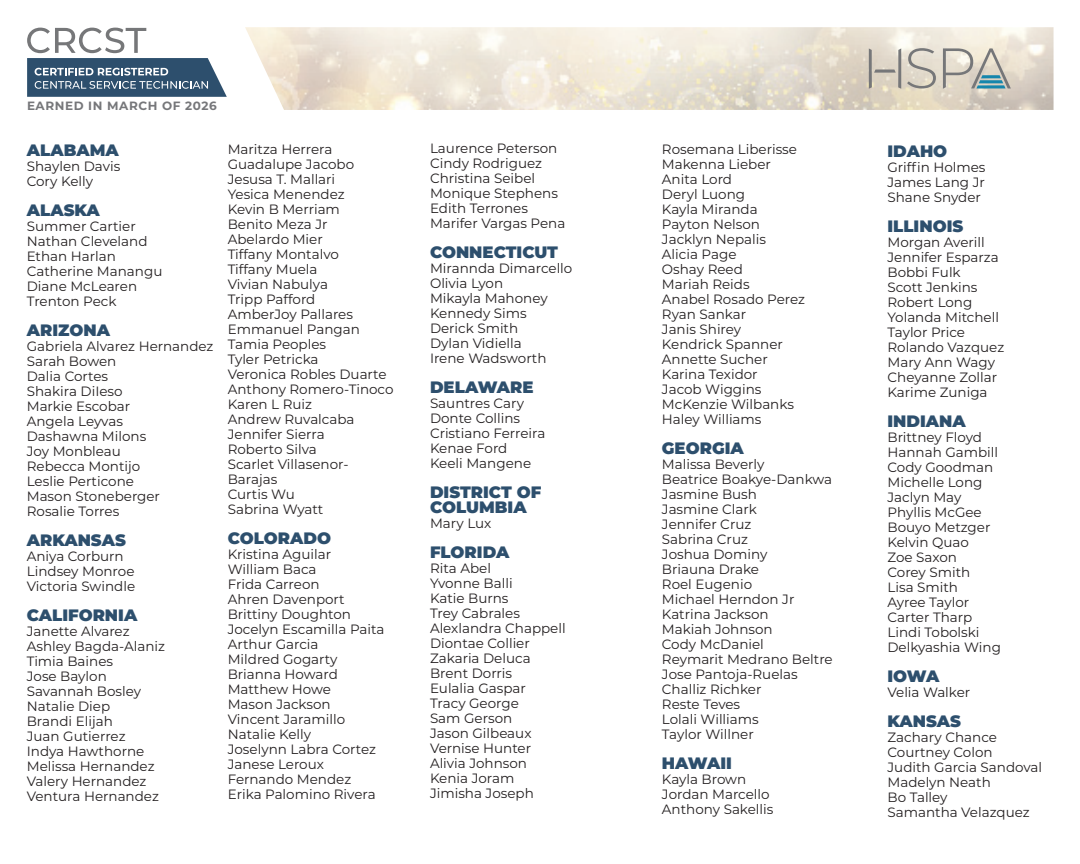
<style>
.page{position:relative;width:1080px;height:864px;background:#fff}
.page>*{position:absolute;margin:0;border:0;box-sizing:border-box;transform-origin:0 0}
.t1{font:900 16.5px/15px "Montserrat";color:#2d4f6d}
.t2{font:13.5px/15px "Montserrat";color:#231f20}
.t3{font:700 12px "Montserrat";letter-spacing:.05em;color:#76777a}
</style>
<div class="page">
<svg style="left:27px;top:28px;width:200px;height:69px"></svg>
<img style="left:245px;top:27px;width:809px;height:83px">
<svg style="left:869px;top:48px;width:32px;height:41px"></svg>
<svg style="left:907px;top:48px;width:29px;height:41px"></svg>
<svg style="left:943px;top:48px;width:68px;height:41px;background:#c1c3bb"></svg>
<p class="t3" style="left:27px;top:97px;width:191px">EARNED IN MARCH OF 2026</p>
<p class="t1" style="left:27px;top:141px;width:94px">ALABAMA</p>
<p class="t2" style="left:27px;top:158px;width:95px">Shaylen Davis<br>Cory Kelly</p>
<p class="t1" style="left:27px;top:201px;width:75px">ALASKA</p>
<p class="t2" style="left:27px;top:218px;width:137px">Summer Cartier<br>Nathan Cleveland<br>Ethan Harlan<br>Catherine Manangu<br>Diane McLearen<br>Trenton Peck</p>
<p class="t1" style="left:27px;top:321px;width:85px">ARIZONA</p>
<p class="t2" style="left:27px;top:338px;width:188px">Gabriela Alvarez Hernandez<br>Sarah Bowen<br>Dalia Cortes<br>Shakira DiIeso<br>Markie Escobar<br>Angela Leyvas<br>Dashawna Milons<br>Joy Monbleau<br>Rebecca Montijo<br>Leslie Perticone<br>Mason Stoneberger<br>Rosalie Torres</p>
<p class="t1" style="left:27px;top:531px;width:101px">ARKANSAS</p>
<p class="t2" style="left:27px;top:548px;width:110px">Aniya Corburn<br>Lindsey Monroe<br>Victoria Swindle</p>
<p class="t1" style="left:27px;top:606px;width:112px">CALIFORNIA</p>
<p class="t2" style="left:27px;top:623px;width:140px">Janette Alvarez<br>Ashley Bagda-Alaniz<br>Timia Baines<br>Jose Baylon<br>Savannah Bosley<br>Natalie Diep<br>Brandi Elijah<br>Juan Gutierrez<br>Indya Hawthorne<br>Melissa Hernandez<br>Valery Hernandez<br>Ventura Hernandez</p>
<p class="t2" style="left:228px;top:141px;width:167px">Maritza Herrera<br>Guadalupe Jacobo<br>Jesusa T. Mallari<br>Yesica Menendez<br>Kevin B Merriam<br>Benito Meza Jr<br>Abelardo Mier<br>Tiffany Montalvo<br>Tiffany Muela<br>Vivian Nabulya<br>Tripp Pafford<br>AmberJoy Pallares<br>Emmanuel Pangan<br>Tamia Peoples<br>Tyler Petricka<br>Veronica Robles Duarte<br>Anthony Romero-Tinoco<br>Karen L Ruiz<br>Andrew Ruvalcaba<br>Jennifer Sierra<br>Roberto Silva<br>Scarlet Villasenor-<br>Barajas<br>Curtis Wu<br>Sabrina Wyatt</p>
<p class="t1" style="left:228px;top:529px;width:105px">COLORADO</p>
<p class="t2" style="left:228px;top:546px;width:158px">Kristina Aguilar<br>William Baca<br>Frida Carreon<br>Ahren Davenport<br>Brittiny Doughton<br>Jocelyn Escamilla Paita<br>Arthur Garcia<br>Mildred Gogarty<br>Brianna Howard<br>Matthew Howe<br>Mason Jackson<br>Vincent Jaramillo<br>Natalie Kelly<br>Joselynn Labra Cortez<br>Janese Leroux<br>Fernando Mendez<br>Erika Palomino Rivera</p>
<p class="t2" style="left:430px;top:140px;width:137px">Laurence Peterson<br>Cindy Rodriguez<br>Christina Seibel<br>Monique Stephens<br>Edith Terrones<br>Marifer Vargas Pena</p>
<p class="t1" style="left:430px;top:243px;width:130px">CONNECTICUT</p>
<p class="t2" style="left:430px;top:260px;width:144px">Mirannda Dimarcello<br>Olivia Lyon<br>Mikayla Mahoney<br>Kennedy Sims<br>Derick Smith<br>Dylan Vidiella<br>Irene Wadsworth</p>
<p class="t1" style="left:430px;top:378px;width:105px">DELAWARE</p>
<p class="t2" style="left:430px;top:395px;width:117px">Sauntres Cary<br>Donte Collins<br>Cristiano Ferreira<br>Kenae Ford<br>Keeli Mangene</p>
<p class="t1" style="left:430px;top:483px;width:113px">DISTRICT OF<br>COLUMBIA</p>
<p class="t2" style="left:430px;top:515px;width:63px">Mary Lux</p>
<p class="t1" style="left:430px;top:543px;width:81px">FLORIDA</p>
<p class="t2" style="left:430px;top:560px;width:137px">Rita Abel<br>Yvonne Balli<br>Katie Burns<br>Trey Cabrales<br>Alexlandra Chappell<br>Diontae Collier<br>Zakaria Deluca<br>Brent Dorris<br>Eulalia Gaspar<br>Tracy George<br>Sam Gerson<br>Jason Gilbeaux<br>Vernise Hunter<br>Alivia Johnson<br>Kenia Joram<br>Jimisha Joseph</p>
<p class="t2" style="left:662px;top:141px;width:145px">Rosemana Liberisse<br>Makenna Lieber<br>Anita Lord<br>Deryl Luong<br>Kayla Miranda<br>Payton Nelson<br>Jacklyn Nepalis<br>Alicia Page<br>Oshay Reed<br>Mariah Reids<br>Anabel Rosado Perez<br>Ryan Sankar<br>Janis Shirey<br>Kendrick Spanner<br>Annette Sucher<br>Karina Texidor<br>Jacob Wiggins<br>McKenzie Wilbanks<br>Haley Williams</p>
<p class="t1" style="left:662px;top:440px;width:83px">GEORGIA</p>
<p class="t2" style="left:662px;top:456px;width:172px">Malissa Beverly<br>Beatrice Boakye-Dankwa<br>Jasmine Bush<br>Jasmine Clark<br>Jennifer Cruz<br>Sabrina Cruz<br>Joshua Dominy<br>Briauna Drake<br>Roel Eugenio<br>Michael Herndon Jr<br>Katrina Jackson<br>Makiah Johnson<br>Cody McDaniel<br>Reymarit Medrano Beltre<br>Jose Pantoja-Ruelas<br>Challiz Richker<br>Reste Teves<br>Lolali Williams<br>Taylor Willner</p>
<p class="t1" style="left:662px;top:755px;width:71px">HAWAII</p>
<p class="t2" style="left:662px;top:771px;width:113px">Kayla Brown<br>Jordan Marcello<br>Anthony Sakellis</p>
<p class="t1" style="left:888px;top:142px;width:61px">IDAHO</p>
<p class="t2" style="left:888px;top:159px;width:100px;text-align:justify">Griffin Holmes James Lang Jr Shane Snyder</p>
<p class="t1" style="left:888px;top:217px;width:77px">ILLINOIS</p>
<p class="t2" style="left:888px;top:234px;width:118px">Morgan Averill<br>Jennifer Esparza<br>Bobbi Fulk<br>Scott Jenkins<br>Robert Long<br>Yolanda Mitchell<br>Taylor Price<br>Rolando Vazquez<br>Mary Ann Wagy<br>Cheyanne Zollar<br>Karime Zuniga</p>
<p class="t1" style="left:888px;top:412px;width:80px">INDIANA</p>
<p class="t2" style="left:888px;top:429px;width:115px">Brittney Floyd<br>Hannah Gambill<br>Cody Goodman<br>Michelle Long<br>Jaclyn May<br>Phyllis McGee<br>Bouyo Metzger<br>Kelvin Quao<br>Zoe Saxon<br>Corey Smith<br>Lisa Smith<br>Ayree Taylor<br>Carter Tharp<br>Lindi Tobolski<br>Delkyashia Wing</p>
<p class="t1" style="left:888px;top:667px;width:53px">IOWA</p>
<p class="t2" style="left:888px;top:684px;width:84px">Velia Walker</p>
<p class="t1" style="left:888px;top:712px;width:75px">KANSAS</p>
<p class="t2" style="left:888px;top:729px;width:156px">Zachary Chance<br>Courtney Colon<br>Judith Garcia Sandoval<br>Madelyn Neath<br>Bo Talley<br>Samantha Velazquez</p>
</div>
